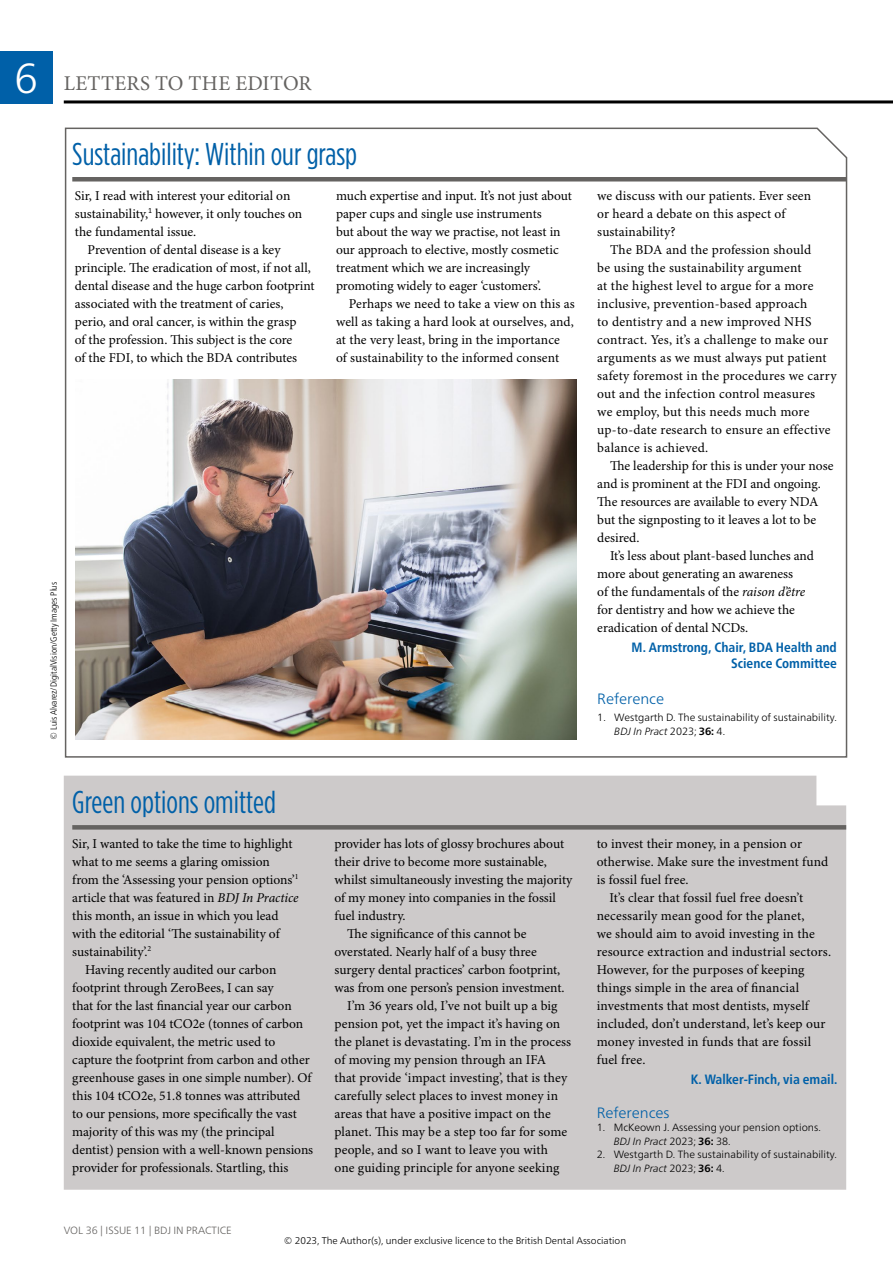
<style>
.page{position:relative;width:893px;height:1263px;background:#fff}
.page>*{position:absolute;margin:0;border:0;box-sizing:border-box;transform-origin:0 0}
.NoXML_page_numbers{font:42px "Frutiger Neue LT Pro Light 2";color:#fff}
.Title_underlined_bla{font:31.5px "Gotham Condensed";color:#0060a8}
.NoXML_category{font:21px "Minion Pro";letter-spacing:.015em;color:#656361}
.Bibliography_Heading{font:15px "Frutiger Neue LT Pro Light 2";color:#0060a8}
.Para_body{font:13.5px/18px "Minion Pro";letter-spacing:.005em;color:#000}
.Para_body_1st{font:13.5px/18px "Minion Pro";letter-spacing:-.005em;color:#000}
.Author_letter{font:700 condensed 13.5px/16.2px "Frutiger Neue LT Pro";color:#0060a8;text-align:right}
.t1{font:300 10.5px/13.5px "Frutiger Neue LT Pro";color:#000}
.NoXML_footer{font:10.5px "Frutiger Neue LT Pro Light 2";color:#656361}
.NoXML_Hidden_for_Onl{font:300 9.75px "Frutiger Neue LT Pro";color:#000}
.Image_Source_credit{font:300 condensed 9px "Frutiger Neue LT Pro";color:#000}
.s1{font-style:italic}
.s2{font-family:"Frutiger Neue LT Pro Light 2";font-weight:400}
.s3{font-weight:700}
</style>
<div class="page">
<div style="left:0;top:51px;width:52px;height:52px;background:#0060a8"></div>
<hr style="left:64px;top:100px;width:829px;height:3px;background:#000">
<div style="left:64px;top:776px;width:782px;height:414px;background:#cdcaca"></div>
<hr style="left:72px;top:825px;width:774px;height:4px;background:#656361">
<svg style="left:64px;top:127px;width:784px;height:631px"></svg>
<hr style="left:72px;top:177px;width:774px;height:4px;background:#656361">
<img style="left:75px;top:380px;width:502px;height:360px">
<p class="NoXML_page_numbers" style="left:14px;top:54px;width:26px">6</p>
<p class="NoXML_category" style="left:64px;top:71px;width:249px">LETTERS TO THE EDITOR</p>
<p class="Title_underlined_bla" style="left:72px;top:136px;width:286px">Sustainability: Within our grasp</p>
<p class="Para_body_1st" style="left:75px;top:187px;width:229px">Sir, I read with interest your editorial on sustainability,<sup>1</sup> however, it only touches on the fundamental issue.</p>
<p class="Para_body" style="left:75px;top:241px;width:241px;text-indent:13px">Prevention of dental disease is a key principle. The eradication of most, if not all, dental disease and the huge carbon footprint associated with the treatment of caries, perio, and oral cancer, is within the grasp<br>of the profession. This subject is the core<br>of the FDI, to which the BDA contributes</p>
<p class="Para_body" style="left:336px;top:187px;width:237px">much expertise and input. It’s not just about paper cups and single use instruments<br>but about the way we practise, not least in our approach to elective, mostly cosmetic treatment which we are increasingly promoting widely to eager ‘customers’.</p>
<p class="Para_body" style="left:336px;top:295px;width:240px;text-indent:13px">Perhaps we need to take a view on this as well as taking a hard look at ourselves, and, at the very least, bring in the importance<br>of sustainability to the informed consent</p>
<p class="Image_Source_credit" style="left:48px;top:740px;width:159px;rotate:-90deg">© Luis Alvarez/DigitalVision/Getty Images Plus</p>
<p class="Para_body" style="left:597px;top:187px;width:215px">we discuss with our patients. Ever seen or heard a debate on this aspect of sustainability?</p>
<p class="Para_body" style="left:597px;top:241px;width:241px;text-indent:13px">The BDA and the profession should<br>be using the sustainability argument<br>at the highest level to argue for a more inclusive, prevention-based approach<br>to dentistry and a new improved NHS contract. Yes, it’s a challenge to make our arguments as we must always put patient safety foremost in the procedures we carry out and the infection control measures<br>we employ, but this needs much more up-to-date research to ensure an effective balance is achieved.</p>
<p class="Para_body" style="left:597px;top:457px;width:238px;text-indent:13px">The leadership for this is under your nose and is prominent at the FDI and ongoing.<br>The resources are available to every NDA but the signposting to it leaves a lot to be desired.</p>
<p class="Para_body" style="left:597px;top:547px;width:218px;text-indent:13px">It’s less about plant-based lunches and more about generating an awareness<br>of the fundamentals of the <span class="s1">raison d’être </span>for dentistry and how we achieve the eradication of dental NCDs.</p>
<p class="Author_letter" style="left:632px;top:639px;width:207px">M. Armstrong, Chair, BDA Health and<br>Science Committee</p>
<p class="Bibliography_Heading" style="left:597px;top:690px;width:68px">Reference</p>
<p class="t1" style="left:614px;top:711px;width:224px;text-indent:-17px"><span class="s2">1.</span> Westgarth D. The sustainability of sustainability.<br><span class="s1">BDJ In Pract</span> <span class="s2">2023;</span> <span class="s3">36:</span> <span class="s2">4.</span></p>
<p class="Title_underlined_bla" style="left:72px;top:784px;width:205px">Green options omitted</p>
<p class="Para_body_1st" style="left:72px;top:835px;width:228px">Sir, I wanted to take the time to highlight what to me seems a glaring omission from the ‘Assessing your pension options’<sup>1 </sup>article that was featured in <span class="s1">BDJ In Practice </span>this month, an issue in which you lead with the editorial ‘The sustainability of sustainability’.<sup>2</sup></p>
<p class="Para_body" style="left:72px;top:961px;width:242px;text-indent:13px">Having recently audited our carbon footprint through ZeroBees, I can say<br>that for the last financial year our carbon footprint was 104 tCO2e (tonnes of carbon dioxide equivalent, the metric used to capture the footprint from carbon and other greenhouse gases in one simple number). Of this 104 tCO2e, 51.8 tonnes was attributed to our pensions, more specifically the vast majority of this was my (the principal dentist) pension with a well-known pensions provider for professionals. Startling, this</p>
<p class="Para_body" style="left:334px;top:835px;width:239px">provider has lots of glossy brochures about their drive to become more sustainable, whilst simultaneously investing the majority of my money into companies in the fossil fuel industry.</p>
<p class="Para_body" style="left:334px;top:925px;width:232px;text-indent:13px">The significance of this cannot be overstated. Nearly half of a busy three surgery dental practices’ carbon footprint, was from one person’s pension investment.</p>
<p class="Para_body" style="left:334px;top:997px;width:238px;text-indent:13px">I’m 36 years old, I’ve not built up a big pension pot, yet the impact it’s having on the planet is devastating. I’m in the process of moving my pension through an IFA<br>that provide ‘impact investing’, that is they carefully select places to invest money in areas that have a positive impact on the planet. This may be a step too far for some people, and so I want to leave you with one guiding principle for anyone seeking</p>
<p class="Para_body" style="left:597px;top:835px;width:233px">to invest their money, in a pension or otherwise. Make sure the investment fund is fossil fuel free.</p>
<p class="Para_body" style="left:597px;top:889px;width:236px;text-indent:13px">It’s clear that fossil fuel free doesn’t necessarily mean good for the planet,<br>we should aim to avoid investing in the resource extraction and industrial sectors.<br>However, for the purposes of keeping things simple in the area of financial investments that most dentists, myself included, don’t understand, let’s keep our money invested in funds that are fossil fuel free.</p>
<p class="Author_letter" style="left:691px;top:1071px;width:148px">K. Walker-Finch, via email.</p>
<p class="Bibliography_Heading" style="left:597px;top:1104px;width:74px">References</p>
<p class="t1" style="left:614px;top:1121px;width:209px;text-indent:-17px"><span class="s2">1.</span> McKeown J. Assessing your pension options.<br><span class="s1">BDJ In Pract</span> <span class="s2">2023;</span> <span class="s3">36:</span> <span class="s2">38.</span></p>
<p class="t1" style="left:614px;top:1148px;width:225px;text-indent:-17px"><span class="s2">2.</span> Westgarth D. The sustainability of sustainability.<br><span class="s1">BDJ In Pract</span> <span class="s2">2023;</span> <span class="s3">36:</span> <span class="s2">4.</span></p>
<p class="NoXML_footer" style="left:64px;top:1224px;width:169px">VOL 36 | ISSUE 11 | BDJ IN PRACTICE</p>
<p class="NoXML_Hidden_for_Onl" style="left:284px;top:1234px;width:344px">© 2023, The Author(s), under exclusive licence to the British Dental Association</p>
</div>
